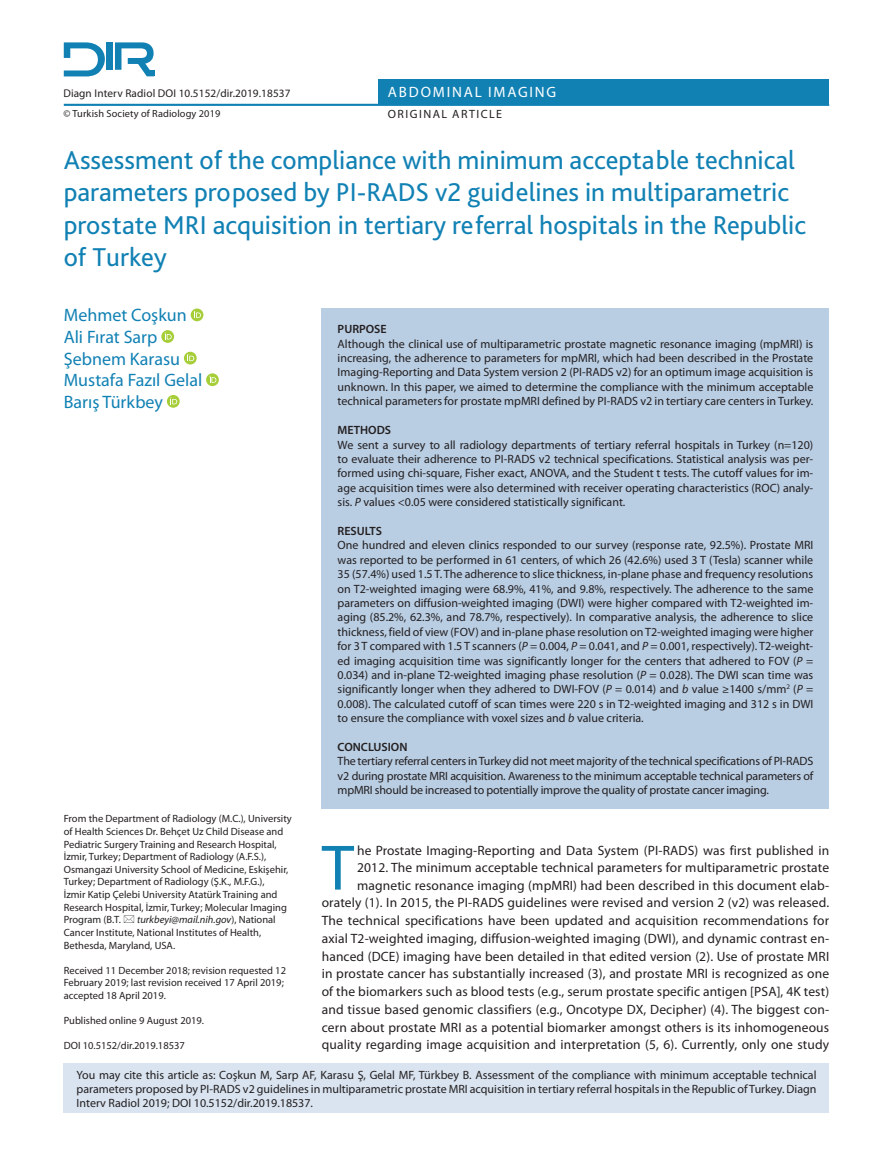
<style>
.page{position:relative;width:893px;height:1170px;background:#fff}
.page>*{position:absolute;margin:0;border:0;box-sizing:border-box;transform-origin:0 0}
.t1{font:64.65px "Myriad Pro";color:#1181b4}
.t2{font:27px/32.4px "Bliss Pro";color:#1181b4}
.t3{font:18px "Myriad Pro";color:#1181b4}
.t4{font:15px "Myriad Pro";letter-spacing:.12em;color:#fff}
.t5{font:13.5px/17.7px "Myriad Pro";letter-spacing:.01em;color:#231f20;text-align:right}
.t6{font:12px/14.4px "Myriad Pro";color:#231f20;text-align:justify}
.t7{font:600 12px "Myriad Pro";color:#231f20}
.t8{font:12px "Myriad Pro";letter-spacing:.12em;color:#231f20}
.t9{font:11.25px "Myriad Pro";letter-spacing:.01em;color:#231f20}
.t10{font:10.5px/12.6px "Myriad Pro";color:#231f20}
.t11{font:10.35px "Myriad Pro";letter-spacing:.01em;color:#231f20}
.s1{font-style:italic}
</style>
<div class="page">
<div style="left:191px;top:308px;width:12px;height:13px;background:#a6ce39;border-radius:50%"></div>
<svg style="left:194px;top:311px;width:7px;height:7px"></svg>
<svg style="left:161px;top:330px;width:13px;height:13px"></svg>
<svg style="left:165px;top:332px;width:7px;height:7px"></svg>
<svg style="left:184px;top:352px;width:13px;height:12px"></svg>
<svg style="left:187px;top:354px;width:7px;height:7px"></svg>
<svg style="left:206px;top:373px;width:13px;height:13px"></svg>
<svg style="left:209px;top:376px;width:7px;height:7px"></svg>
<svg style="left:167px;top:395px;width:13px;height:12px"></svg>
<svg style="left:170px;top:397px;width:7px;height:7px"></svg>
<div style="left:378px;top:79px;width:451px;height:26px;background:#1181b4"></div>
<hr style="left:64px;top:104px;width:765px;height:2px;background:#1181b4">
<div style="left:147px;top:70px;width:8px;height:6px;background:#1181b4"></div>
<div style="left:106px;top:42px;width:7px;height:28px;background:#1181b4"></div>
<svg style="left:64px;top:42px;width:41px;height:34px"></svg>
<svg style="left:115px;top:42px;width:39px;height:34px"></svg>
<div style="left:64px;top:1063px;width:765px;height:50px;background:#d9e4f0"></div>
<div style="left:322px;top:308px;width:507px;height:500px;background:#b9cde3"></div>
<p class="t9" style="left:63px;top:86px;width:229px">Diagn Interv Radiol DOI 10.5152/dir.2019.18537</p>
<p class="t11" style="left:63px;top:107px;width:159px">© Turkish Society of Radiology 2019</p>
<p class="t4" style="left:388px;top:83px;width:170px">ABDOMINAL IMAGING</p>
<p class="t8" style="left:388px;top:107px;width:116px">ORIGINAL ARTICLE</p>
<p class="t2" style="left:64px;top:143px;width:744px">Assessment of the compliance with minimum acceptable technical parameters proposed by PI-RADS v2 guidelines in multiparametric prostate MRI acquisition in tertiary referral hospitals in the Republic of Turkey</p>
<p class="t3" style="left:64px;top:304px;width:125px">Mehmet Coşkun</p>
<p class="t3" style="left:64px;top:326px;width:95px">Ali Fırat Sarp</p>
<p class="t3" style="left:64px;top:347px;width:118px">Şebnem Karasu</p>
<p class="t3" style="left:64px;top:369px;width:140px">Mustafa Fazıl Gelal</p>
<p class="t3" style="left:64px;top:390px;width:101px">Barış Türkbey</p>
<p class="t7" style="left:338px;top:321px;width:51px">PURPOSE</p>
<p class="t6" style="left:338px;top:336px;width:477px">Although the clinical use of multiparametric prostate magnetic resonance imaging (mpMRI) is increasing, the adherence to parameters for mpMRI, which had been described in the Prostate Imaging-Reporting and Data System version 2 (PI-RADS v2) for an optimum image acquisition is unknown. In this paper, we aimed to determine the compliance with the minimum acceptable technical parameters for prostate mpMRI defined by PI-RADS v2 in tertiary care centers in Turkey.</p>
<p class="t7" style="left:338px;top:422px;width:55px">METHODS</p>
<p class="t6" style="left:338px;top:437px;width:477px">We sent a survey to all radiology departments of tertiary referral hospitals in Turkey (n=120) to evaluate their adherence to PI-RADS v2 technical specifications. Statistical analysis was per&shy;formed using chi-square, Fisher exact, ANOVA, and the Student t tests. The cutoff values for im&shy;age acquisition times were also determined with receiver operating characteristics (ROC) analy&shy;sis. <span class="s1">P</span> values &lt;0.05 were considered statistically significant.</p>
<p class="t7" style="left:338px;top:523px;width:46px">RESULTS</p>
<p class="t6" style="left:338px;top:538px;width:477px">One hundred and eleven clinics responded to our survey (response rate, 92.5%). Prostate MRI was reported to be performed in 61 centers, of which 26 (42.6%) used 3 T (Tesla) scanner while 35 (57.4%) used 1.5 T. The adherence to slice thickness, in-plane phase and frequency resolutions on T2-weighted imaging were 68.9%, 41%, and 9.8%, respectively. The adherence to the same parameters on diffusion-weighted imaging (DWI) were higher compared with T2-weighted im&shy;aging (85.2%, 62.3%, and 78.7%, respectively). In comparative analysis, the adherence to slice thickness, field of view (FOV) and in-plane phase resolution on T2-weighted imaging were higher for 3 T compared with 1.5 T scanners (<span class="s1">P</span> = 0.004, <span class="s1">P</span> = 0.041, and <span class="s1">P</span> = 0.001, respectively). T2-weight&shy;ed imaging acquisition time was significantly longer for the centers that adhered to FOV (<span class="s1">P</span> = 0.034) and in-plane T2-weighted imaging phase resolution (<span class="s1">P</span> = 0.028). The DWI scan time was significantly longer when they adhered to DWI-FOV (<span class="s1">P</span> = 0.014) and <span class="s1">b</span> value ≥1400 s/mm<sup>2</sup> (<span class="s1">P</span> = 0.008). The calculated cutoff of scan times were 220 s in T2-weighted imaging and 312 s in DWI to ensure the compliance with voxel sizes and <span class="s1">b</span> value criteria.</p>
<p class="t7" style="left:338px;top:739px;width:71px">CONCLUSION</p>
<p class="t6" style="left:338px;top:754px;width:477px">The tertiary referral centers in Turkey did not meet majority of the technical specifications of PI-RADS v2 during prostate MRI acquisition. Awareness to the minimum acceptable technical parameters of mpMRI should be increased to potentially improve the quality of prostate cancer imaging.</p>
<p class="t10" style="left:64px;top:812px;width:230px">From the Department of Radiology (M.C.), University of Health Sciences Dr. Behçet Uz Child Disease and Pediatric Surgery Training and Research Hospital, İzmir, Turkey; Department of Radiology (A.F.S.), Osmangazi University School of Medicine, Eskişehir, Turkey; Department of Radiology (Ş.K., M.F.G.),<br>İzmir Katip Çelebi University Atatürk Training and Research Hospital, İzmir, Turkey; Molecular Imaging Program (B.T.</p>
<p class="t10" style="left:64px;top:913px;width:213px;text-indent:73px"><span class="s1">turkbeyi@mail.nih.gov</span>), National<br>Cancer Institute, National Institutes of Health,<br>Bethesda, Maryland, USA.</p>
<p class="t10" style="left:64px;top:963px;width:224px">Received 11 December 2018; revision requested 12<br>February 2019; last revision received 17 April 2019; accepted 18 April 2019.</p>
<p class="t10" style="left:64px;top:1014px;width:142px">Published online 9 August 2019.</p>
<p class="t10" style="left:64px;top:1039px;width:123px">DOI 10.5152/dir.2019.18537</p>
<p class="t5" style="left:322px;top:841px;width:509px">he Prostate Imaging-Reporting and Data System (PI-RADS) was first published in<br>2012. The minimum acceptable technical parameters for multiparametric prostate magnetic resonance imaging (mpMRI) had been described in this document elab&shy;orately (1). In 2015, the PI-RADS guidelines were revised and version 2 (v2) was released.<br>The technical specifications have been updated and acquisition recommendations for axial T2-weighted imaging, diffusion-weighted imaging (DWI), and dynamic contrast en&shy;hanced (DCE) imaging have been detailed in that edited version (2). Use of prostate MRI in prostate cancer has substantially increased (3), and prostate MRI is recognized as one of the biomarkers such as blood tests (e.g., serum prostate specific antigen [PSA], 4K test) and tissue based genomic classifiers (e.g., Oncotype DX, Decipher) (4). The biggest con&shy;cern about prostate MRI as a potential biomarker amongst others is its inhomogeneous quality regarding image acquisition and interpretation (5, 6). Currently, only one study</p>
<p class="t1" style="left:322px;top:828px;width:34px">T</p>
<p class="t6" style="left:77px;top:1066px;width:741px">You may cite this article as: Coşkun M, Sarp AF, Karasu Ş, Gelal MF, Türkbey B. Assessment of the compliance with minimum acceptable technical parameters proposed by PI-RADS v2 guidelines in multiparametric prostate MRI acquisition in tertiary referral hospitals in the Republic of Turkey. Diagn Interv Radiol 2019; DOI 10.5152/dir.2019.18537.</p>
</div>
